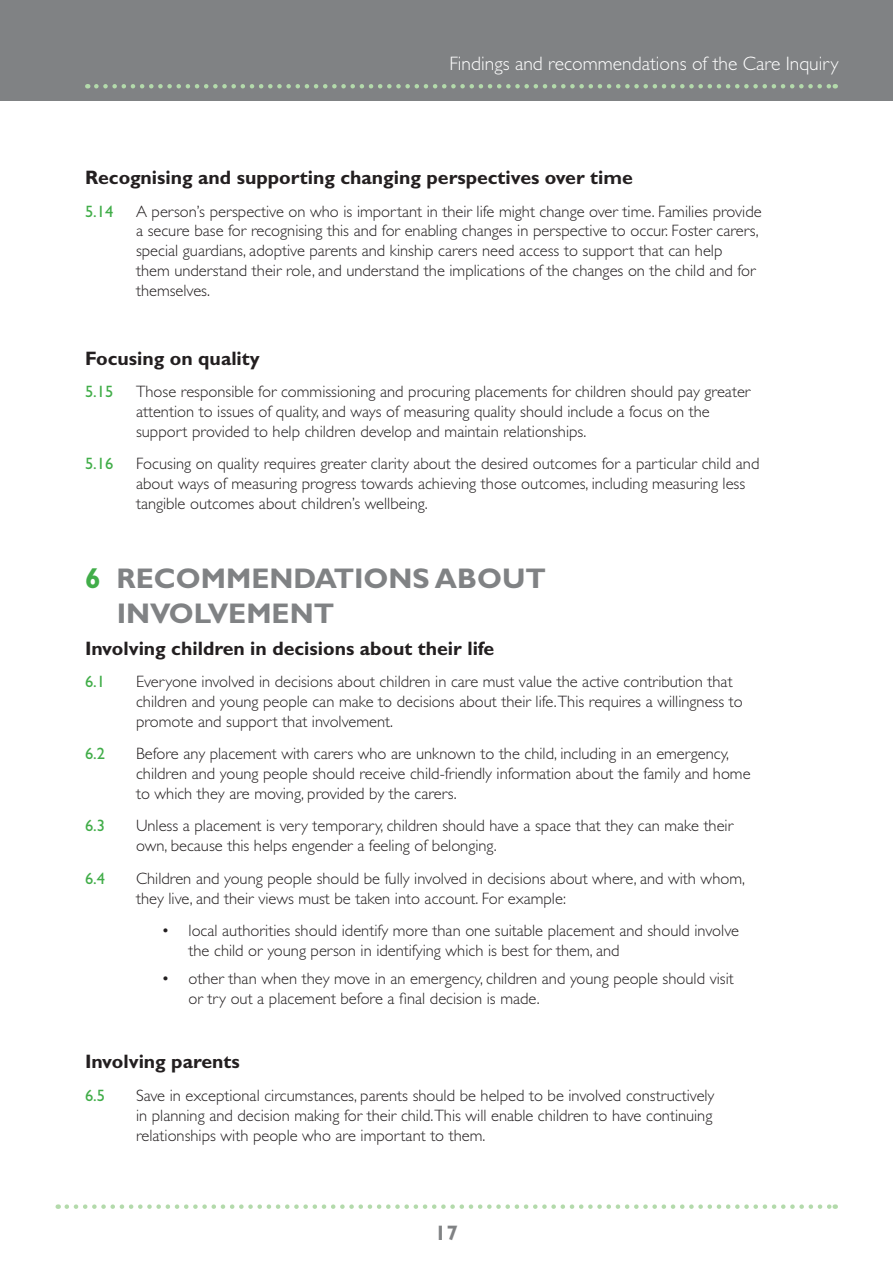
<style>
.page{position:relative;width:893px;height:1263px;background:#fff}
.page>*{position:absolute;margin:0;border:0;box-sizing:border-box;transform-origin:0 0}
.t1{font:700 28.5px/34.2px "Gill Sans";color:#808284}
.t2{font:700 21px "Gill Sans";color:#808284}
.t3{font:700 19.5px "Gill Sans";color:#231f20}
.t4{font:300 19.5px "Gill Sans";color:#fff}
.t5{font:300 16.5px/19.8px "Gill Sans";color:#231f20}
.t6{font:16.5px "Gill Sans";color:#41ad49}
.s1{color:#41ad49}
</style>
<div class="page">
<div style="left:0;top:0;width:893px;height:100px;background:#808284"></div>
<svg style="left:96px;top:84px;width:740px;height:5px"></svg>
<svg style="left:67px;top:1204px;width:769px;height:5px"></svg>
<p class="t4" style="left:449px;top:57px;width:391px">Findings and recommendations of the Care Inquiry</p>
<p class="t3" style="left:85px;top:171px;width:549px">Recognising and supporting changing perspectives over time</p>
<p class="t6" style="left:85px;top:205px;width:30px">5.14</p>
<p class="t5" style="left:136px;top:203px;width:627px">A person’s perspective on who is important in their life might change over time. Families provide a secure base for recognising this and for enabling changes in perspective to occur. Foster carers, special guardians, adoptive parents and kinship carers need access to support that can help<br>them understand their role, and understand the implications of the changes on the child and for themselves.</p>
<p class="t3" style="left:85px;top:351px;width:176px">Focusing on quality</p>
<p class="t6" style="left:85px;top:386px;width:30px">5.15</p>
<p class="t5" style="left:136px;top:384px;width:616px">Those responsible for commissioning and procuring placements for children should pay greater attention to issues of quality, and ways of measuring quality should include a focus on the support provided to help children develop and maintain relationships.</p>
<p class="t6" style="left:85px;top:458px;width:30px">5.16</p>
<p class="t5" style="left:136px;top:456px;width:625px">Focusing on quality requires greater clarity about the desired outcomes for a particular child and about ways of measuring progress towards achieving those outcomes, including measuring less tangible outcomes about children’s wellbeing.</p>
<p class="t1" style="left:117px;top:565px;width:431px;text-indent:-32px"><span class="s1">6</span> RECOMMENDATIONS ABOUT<br>INVOLVEMENT</p>
<p class="t3" style="left:85px;top:641px;width:411px">Involving children in decisions about their life</p>
<p class="t6" style="left:85px;top:676px;width:22px">6.1</p>
<p class="t5" style="left:136px;top:673px;width:608px">Everyone involved in decisions about children in care must value the active contribution that children and young people can make to decisions about their life.This requires a willingness to promote and support that involvement.</p>
<p class="t6" style="left:85px;top:748px;width:22px">6.2</p>
<p class="t5" style="left:136px;top:746px;width:616px">Before any placement with carers who are unknown to the child, including in an emergency, children and young people should receive child-friendly information about the family and home to which they are moving, provided by the carers.</p>
<p class="t6" style="left:85px;top:820px;width:22px">6.3</p>
<p class="t5" style="left:136px;top:818px;width:599px">Unless a placement is very temporary, children should have a space that they can make their own, because this helps engender a feeling of belonging.</p>
<p class="t6" style="left:85px;top:872px;width:22px">6.4</p>
<p class="t5" style="left:136px;top:870px;width:610px">Children and young people should be fully involved in decisions about where, and with whom, they live, and their views must be taken into account. For example:</p>
<p class="t5" style="left:189px;top:922px;width:552px">local authorities should identify more than one suitable placement and should involve the child or young person in identifying which is best for them, and</p>
<p class="t5" style="left:189px;top:971px;width:547px">other than when they move in an emergency, children and young people should visit or try out a placement before a final decision is made.</p>
<p class="t5" style="left:162px;top:922px;width:10px">•</p>
<p class="t5" style="left:162px;top:971px;width:10px">•</p>
<p class="t3" style="left:85px;top:1055px;width:156px">Involving parents</p>
<p class="t6" style="left:85px;top:1090px;width:22px">6.5</p>
<p class="t5" style="left:136px;top:1087px;width:580px">Save in exceptional circumstances, parents should be helped to be involved constructively in planning and decision making for their child.This will enable children to have continuing relationships with people who are important to them.</p>
<p class="t2" style="left:435px;top:1226px;width:25px">17</p>
</div>
